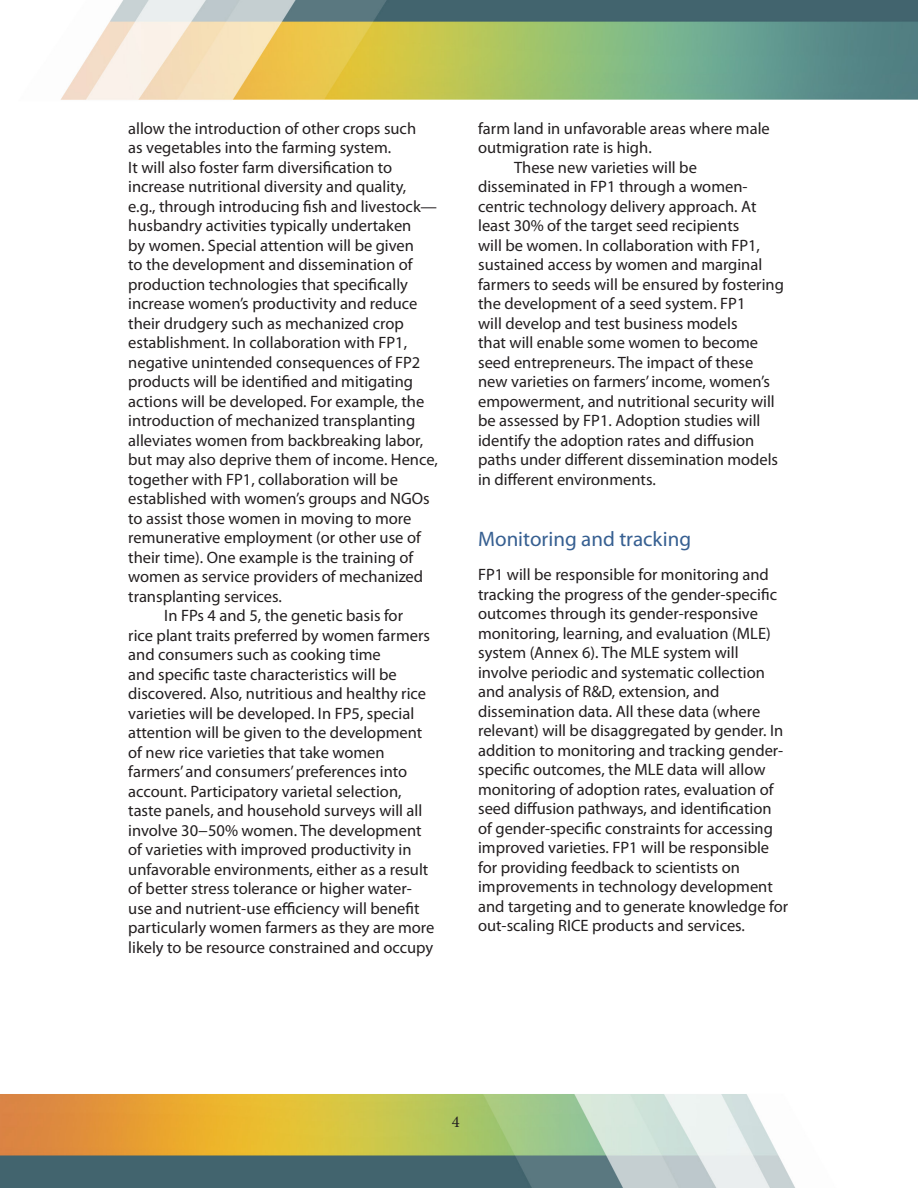
<style>
.page{position:relative;width:918px;height:1188px;background:#fff}
.page>*{position:absolute;margin:0;border:0;box-sizing:border-box;transform-origin:0 0}
.Heading_2{font:21px "Myriad Pro";color:#365f91}
.Body_text{font:16.5px/19.5px "Myriad Pro";color:#231f20}
.t1{font:16.5px "Minion Pro";color:#231f20}
</style>
<div class="page">
<img style="left:0;top:0;width:918px;height:1188px">
<p class="Body_text" style="left:128px;top:119px;width:311px">allow the introduction of other crops such<br>as vegetables into the farming system.<br>It will also foster farm diversification to increase nutritional diversity and quality,<br>e.g., through introducing fish and livestock— husbandry activities typically undertaken<br>by women. Special attention will be given<br>to the development and dissemination of production technologies that specifically increase women’s productivity and reduce their drudgery such as mechanized crop establishment. In collaboration with FP1, negative unintended consequences of FP2 products will be identified and mitigating actions will be developed. For example, the introduction of mechanized transplanting alleviates women from backbreaking labor, but may also deprive them of income. Hence, together with FP1, collaboration will be established with women’s groups and NGOs to assist those women in moving to more remunerative employment (or other use of their time). One example is the training of women as service providers of mechanized transplanting services.</p>
<p class="Body_text" style="left:128px;top:606px;width:308px;text-indent:36px">In FPs 4 and 5, the genetic basis for<br>rice plant traits preferred by women farmers and consumers such as cooking time<br>and specific taste characteristics will be discovered. Also, nutritious and healthy rice varieties will be developed. In FP5, special attention will be given to the development of new rice varieties that take women farmers’ and consumers’ preferences into account. Participatory varietal selection, taste panels, and household surveys will all involve 30−50% women. The development of varieties with improved productivity in unfavorable environments, either as a result of better stress tolerance or higher water&shy;use and nutrient-use efficiency will benefit particularly women farmers as they are more likely to be resource constrained and occupy</p>
<p class="Body_text" style="left:478px;top:119px;width:293px">farm land in unfavorable areas where male outmigration rate is high.</p>
<p class="Body_text" style="left:478px;top:158px;width:307px;text-indent:36px">These new varieties will be disseminated in FP1 through a women&shy;centric technology delivery approach. At least 30% of the target seed recipients<br>will be women. In collaboration with FP1, sustained access by women and marginal farmers to seeds will be ensured by fostering the development of a seed system. FP1<br>will develop and test business models<br>that will enable some women to become seed entrepreneurs. The impact of these new varieties on farmers’ income, women’s empowerment, and nutritional security will be assessed by FP1. Adoption studies will identify the adoption rates and diffusion paths under different dissemination models in different environments.</p>
<p class="Heading_2" style="left:478px;top:527px;width:215px">Monitoring and tracking</p>
<p class="Body_text" style="left:478px;top:565px;width:312px">FP1 will be responsible for monitoring and tracking the progress of the gender-specific outcomes through its gender-responsive monitoring, learning, and evaluation (MLE) system (Annex 6). The MLE system will involve periodic and systematic collection and analysis of R&amp;D, extension, and dissemination data. All these data (where relevant) will be disaggregated by gender. In addition to monitoring and tracking gender&shy;specific outcomes, the MLE data will allow monitoring of adoption rates, evaluation of seed diffusion pathways, and identification of gender-specific constraints for accessing improved varieties. FP1 will be responsible for providing feedback to scientists on improvements in technology development and targeting and to generate knowledge for out-scaling RICE products and services.</p>
<p class="t1" style="left:452px;top:1110px;width:9px">4</p>
</div>
